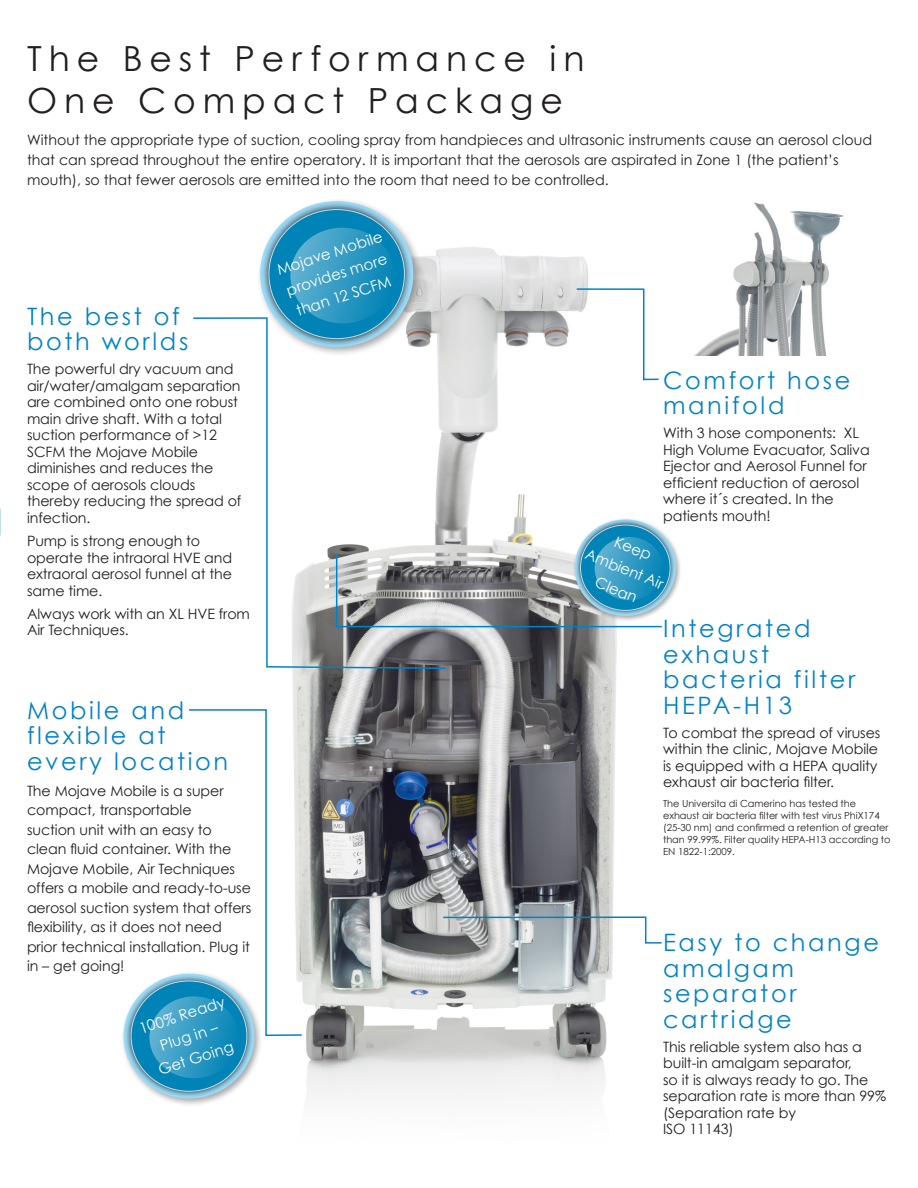
<style>
.page{position:relative;width:918px;height:1188px;background:#fff}
.page>*{position:absolute;margin:0;border:0;box-sizing:border-box;transform-origin:0 0}
.headline-gl{font:34.65px/41.5px "Century Gothic";letter-spacing:.2em;color:#231f20}
.blue_sub_head-gl{font:24px/25.5px "Century Gothic";letter-spacing:.11em;color:#0082c8}
.t1{font:15px/22.5px "Century Gothic";color:#fff}
.bullet_points-gl{font:14.25px/16.5px "Century Gothic";letter-spacing:-.005em;color:#231f20}
.body_TEXT-gl{font:14.25px/20.2px "Century Gothic";color:#231f20}
.Brochure_text{font:14.25px/19.5px "Century Gothic";letter-spacing:-.005em;color:#231f20}
.bullet_points-gl-2{font:9.75px/12px "Century Gothic";letter-spacing:-.005em;color:#231f20}
</style>
<div class="page">
<img style="left:292px;top:247px;width:417px;height:851px">
<svg style="left:189px;top:708px;width:114px;height:329px"></svg>
<svg style="left:442px;top:916px;width:221px;height:28px"></svg>
<svg style="left:447px;top:553px;width:216px;height:75px;background:#929699"></svg>
<svg style="left:193px;top:317px;width:254px;height:353px"></svg>
<img style="left:662px;top:202px;width:181px;height:153px">
<svg style="left:575px;top:288px;width:85px;height:93px"></svg>
<div style="left:256px;top:197px;width:168px;height:160px;background:#231f20;opacity:.4"></div>
<svg style="left:261px;top:202px;width:152px;height:145px"></svg>
<div style="left:269px;top:210px;width:135px;height:129px;background:#0083b6;border-radius:50%"></div>
<div style="left:290px;top:228px;width:105px;height:95px;background:linear-gradient(to right,#62b2d2,#0384b6);border-radius:50%"></div>
<div style="left:120px;top:970px;width:143px;height:137px;background:#231f20;opacity:.4"></div>
<svg style="left:124px;top:974px;width:130px;height:124px"></svg>
<div style="left:131px;top:981px;width:116px;height:110px;background:#0083b6;border-radius:50%"></div>
<div style="left:149px;top:996px;width:90px;height:82px;background:linear-gradient(to right,#62b2d1,#0484b7);border-radius:50%"></div>
<div style="left:572px;top:517px;width:111px;height:106px;background:#231f20;opacity:.4"></div>
<svg style="left:575px;top:520px;width:101px;height:96px"></svg>
<div style="left:581px;top:525px;width:89px;height:85px;background:#0083b6;border-radius:50%"></div>
<div style="left:595px;top:537px;width:69px;height:63px;background:linear-gradient(to right,#62b2d2,#0384b6);border-radius:50%"></div>
<p class="headline-gl" style="left:27px;top:38px;width:559px">The Best Performance in<br>One Compact Package</p>
<p class="body_TEXT-gl" style="left:27px;top:129px;width:847px">Without the appropriate type of suction, cooling spray from handpieces and ultrasonic instruments cause an aerosol cloud that can spread throughout the entire operatory. It is important that the aerosols are aspirated in Zone 1 (the patient’s mouth), so that fewer aerosols are emitted into the room that need to be controlled.</p>
<p class="blue_sub_head-gl" style="left:27px;top:303px;width:163px">The best of both worlds</p>
<p class="bullet_points-gl" style="left:27px;top:361px;width:216px">The powerful dry vacuum and air/water/amalgam separation are combined onto one robust main drive shaft. With a total suction performance of &gt;12<br>SCFM the Mojave Mobile diminishes and reduces the scope of aerosols clouds thereby reducing the spread of infection.</p>
<p class="bullet_points-gl" style="left:27px;top:532px;width:207px">Pump is strong enough to operate the intraoral HVE and extraoral aerosol funnel at the same time.</p>
<p class="bullet_points-gl" style="left:27px;top:605px;width:224px">Always work with an XL HVE from<br>Air Techniques.</p>
<p class="blue_sub_head-gl" style="left:27px;top:697px;width:203px">Mobile and flexible at every location</p>
<p class="Brochure_text" style="left:27px;top:781px;width:226px">The Mojave Mobile is a super compact, transportable<br>suction unit with an easy to clean fluid container. With the<br>Mojave Mobile, Air Techniques offers a mobile and ready-to-use aerosol suction system that offers flexibility, as it does not need prior technical installation. Plug it in – get going!</p>
<p class="t1" style="left:136px;top:1018px;width:91px;rotate:-18deg">100% Ready</p>
<p class="t1" style="left:157px;top:1035px;width:61px;rotate:-18deg">Plug in –</p>
<p class="t1" style="left:155px;top:1059px;width:79px;rotate:-18deg">Get Going</p>
<p class="t1" style="left:274px;top:259px;width:112px;rotate:-18deg">Mojave Mobile provides more than 12 SCFM</p>
<p class="blue_sub_head-gl" style="left:663px;top:367px;width:189px">Comfort hose manifold</p>
<p class="bullet_points-gl" style="left:663px;top:425px;width:208px">With 3 hose components: XL<br>High Volume Evacuator, Saliva<br>Ejector and Aerosol Funnel for efficient reduction of aerosol where it´s created. In the patients mouth!</p>
<p class="t1" style="left:599px;top:522px;width:85px;text-align:center;rotate:22deg">Keep<br>Ambient Air<br>Clean</p>
<p class="blue_sub_head-gl" style="left:663px;top:616px;width:194px">Integrated exhaust bacteria filter<br>HEPA-H13</p>
<p class="bullet_points-gl" style="left:663px;top:724px;width:219px">To combat the spread of viruses within the clinic, Mojave Mobile is equipped with a HEPA quality exhaust air bacteria filter.</p>
<p class="bullet_points-gl-2" style="left:663px;top:797px;width:229px">The Universita di Camerino has tested the exhaust air bacteria filter with test virus PhiX174 (25-30 nm) and confirmed a retention of greater than 99.99%. Filter quality HEPA-H13 according to EN 1822-1:2009.</p>
<p class="blue_sub_head-gl" style="left:663px;top:930px;width:217px">Easy to change amalgam separator cartridge</p>
<p class="bullet_points-gl" style="left:663px;top:1038px;width:224px">This reliable system also has a built-in amalgam separator,<br>so it is always ready to go. The separation rate is more than 99% (Separation rate by<br>ISO 11143)</p>
</div>
